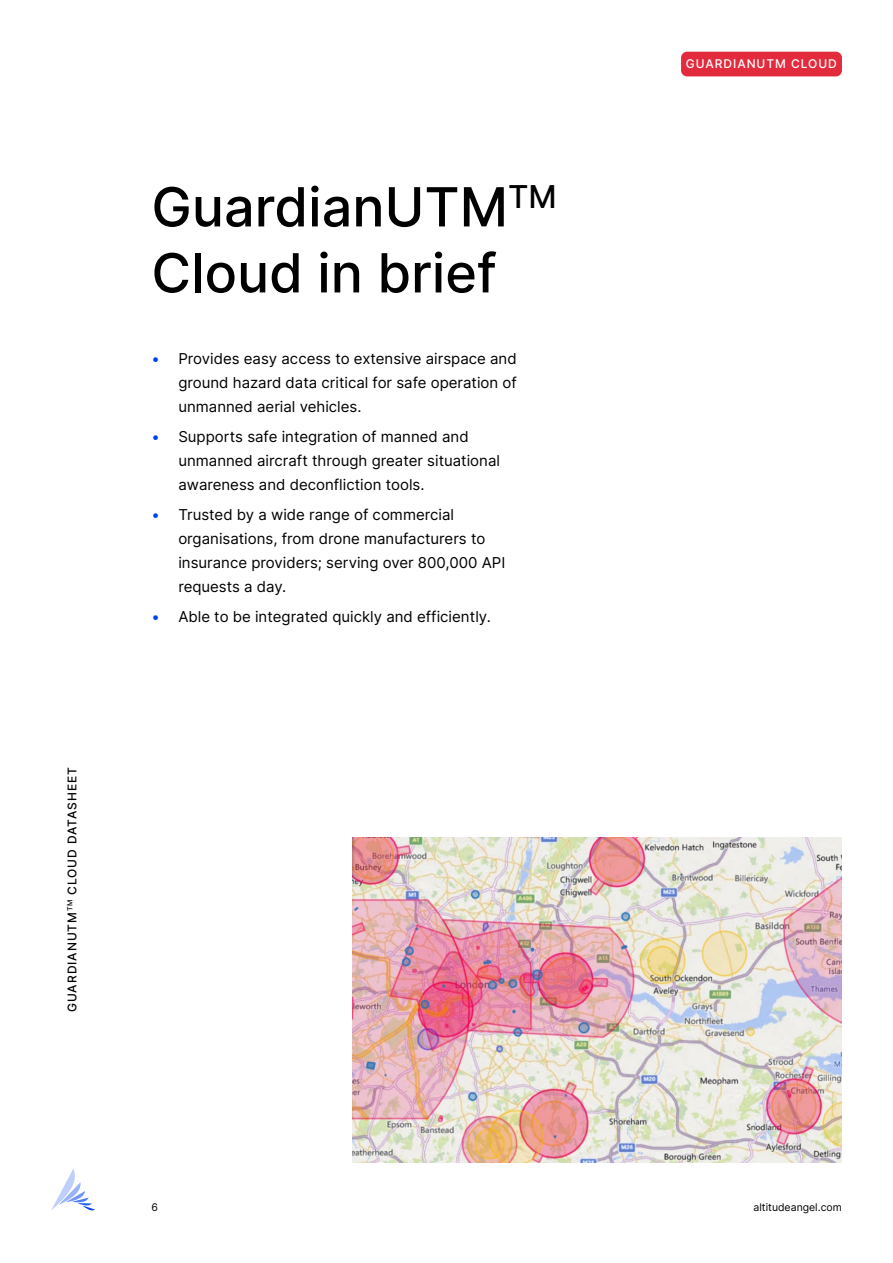
<style>
.page{position:relative;width:893px;height:1263px;background:#fff}
.page>*{position:absolute;margin:0;border:0;box-sizing:border-box;transform-origin:0 0}
.t1{font:500 54px/66px "Inter";color:#000}
.t2{font:15px/24px "Inter";color:#000}
.t3{font:500 12px "Inter";letter-spacing:.08em;color:#000}
.t4{font:500 12px "Inter";letter-spacing:.08em;color:#fff}
.t5{font:10.5px "Inter";color:#000}
.s1{color:#0041ef}
</style>
<div class="page">
<svg style="left:51px;top:1169px;width:44px;height:41px"></svg>
<div style="left:681px;top:52px;width:161px;height:24px;background:#e22c3d;border-radius:6px"></div>
<img style="left:353px;top:837px;width:489px;height:325px">
<p class="t3" style="left:63px;top:1012px;width:247px;rotate:-90deg">GUARDIANUTM<sup>TM</sup> CLOUD DATASHEET</p>
<h1 class="t1" style="left:151px;top:173px;width:407px">GuardianUTM<sup>TM<br></sup>Cloud in brief</h1>
<p class="t2" style="left:178px;top:347px;width:340px;text-align:justify;text-indent:-27px"><span class="s1">•</span> Provides easy access to extensive airspace and ground hazard data critical for safe operation of unmanned aerial vehicles.</p>
<p class="t2" style="left:178px;top:425px;width:323px;text-indent:-27px"><span class="s1">•</span> Supports safe integration of manned and unmanned aircraft through greater situational awareness and deconfliction tools.</p>
<p class="t2" style="left:178px;top:503px;width:328px;text-indent:-27px"><span class="s1">•</span> Trusted by a wide range of commercial organisations, from drone manufacturers to insurance providers; serving over 800,000 API requests a day.</p>
<p class="t2" style="left:151px;top:605px;width:341px"><span class="s1">•</span> Able to be integrated quickly and efficiently.</p>
<p class="t4" style="left:686px;top:55px;width:153px">GUARDIANUTM CLOUD</p>
<p class="t5" style="left:151px;top:1199px;width:8px">6</p>
<p class="t5" style="left:753px;top:1199px;width:90px">altitudeangel.com</p>
</div>
